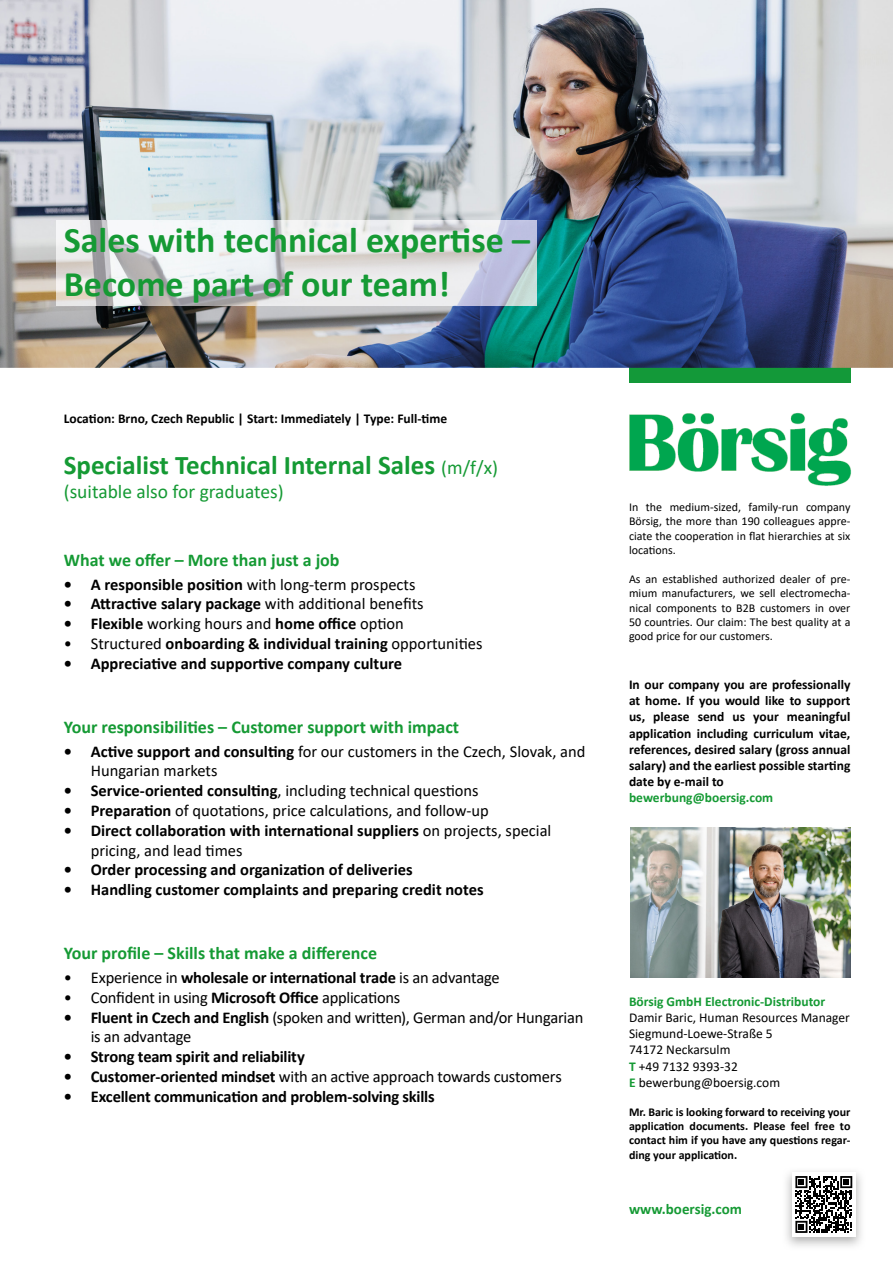
<style>
.page{position:relative;width:893px;height:1263px;background:#fff}
.page>*{position:absolute;margin:0;border:0;box-sizing:border-box;transform-origin:0 0}
.t1{font:700 36px/43.2px "Calibri";color:#159a34}
.t2{font:700 27px "Calibri";color:#159a34}
.t3{font:19.5px "Calibri";color:#159a34}
.t4{font:700 18px "Calibri";color:#159a34}
.t5{font:16.5px/19.8px "Calibri";letter-spacing:-.005em;color:#000}
.t6{font:700 16.5px/19.8px "Calibri";color:#000}
.t7{font:700 15px "Calibri";color:#159a34}
.t8{font:700 13.5px/16.2px "Calibri";color:#000;text-align:justify}
.t9{font:13.5px/16.2px "Calibri";color:#000}
.t10{font:700 13.5px "Calibri";color:#159a34}
.t11{font:12px/14.4px "Calibri";color:#000;text-align:justify}
.t12{font:700 12px/14.4px "Calibri";color:#000;text-align:justify}
.s1{font-weight:400;font-size:19.5px}
.s2{font-weight:700}
.s3{font-weight:400}
.s4{font-weight:700;color:#159a34}
</style>
<div class="page">
<div style="left:629px;top:357px;width:221px;height:26px;background:#139939"></div>
<img style="left:629px;top:412px;width:223px;height:74px">
<img style="left:630px;top:827px;width:220px;height:151px">
<svg style="left:795px;top:1176px;width:57px;height:57px"></svg>
<img style="left:0;top:0;width:893px;height:368px">
<img style="left:57px;top:221px;width:479px;height:84px">
<h1 class="t1" style="left:64px;top:218px;width:468px">Sales with technical expertise –<br>Become part of our team!</h1>
<p class="t8" style="left:64px;top:410px;width:385px">Location: Brno, Czech Republic | Start: Immediately | Type: Full-time</p>
<h2 class="t2" style="left:64px;top:446px;width:436px">Specialist Technical Internal Sales <span class="s1">(m/f/x)</span></h2>
<p class="t3" style="left:64px;top:478px;width:222px">(suitable also for graduates)</p>
<p class="t4" style="left:64px;top:547px;width:277px">What we offer – More than just a job</p>
<p class="t5" style="left:64px;top:574px;width:353px"><span class="s2">• A responsible position</span> with long-term prospects</p>
<p class="t6" style="left:64px;top:594px;width:361px">• Attractive salary package <span class="s3">with additional benefits</span></p>
<p class="t5" style="left:64px;top:613px;width:342px"><span class="s2">• Flexible</span> working hours and <span class="s2">home office</span> option</p>
<p class="t6" style="left:64px;top:633px;width:420px"><span class="s3">• Structured</span> onboarding &amp; individual training <span class="s3">opportunities</span></p>
<p class="t6" style="left:64px;top:653px;width:340px">• Appreciative and supportive company culture</p>
<p class="t4" style="left:64px;top:714px;width:397px">Your responsibilities – Customer support with impact</p>
<p class="t5" style="left:91px;top:741px;width:496px;text-indent:-27px"><span class="s2">• Active support and consulting</span> for our customers in the Czech, Slovak, and<br>Hungarian markets</p>
<p class="t5" style="left:64px;top:780px;width:416px"><span class="s2">• Service-oriented consulting</span>, including technical questions</p>
<p class="t5" style="left:64px;top:800px;width:426px"><span class="s2">• Preparation</span> of quotations, price calculations, and follow-up</p>
<p class="t6" style="left:91px;top:820px;width:462px;text-indent:-27px">• Direct collaboration with international suppliers <span class="s3">on projects, special pricing, and lead times</span></p>
<p class="t6" style="left:64px;top:860px;width:350px">• Order processing and organization of deliveries</p>
<p class="t6" style="left:64px;top:879px;width:421px">• Handling customer complaints and preparing credit notes</p>
<p class="t4" style="left:64px;top:940px;width:315px">Your profile – Skills that make a difference</p>
<p class="t6" style="left:64px;top:967px;width:438px"><span class="s3">• Experience in</span> wholesale or international trade <span class="s3">is an advantage</span></p>
<p class="t5" style="left:64px;top:987px;width:338px">• Confident in using <span class="s2">Microsoft Office</span> applications</p>
<p class="t5" style="left:91px;top:1007px;width:494px;text-indent:-27px"><span class="s2">• Fluent in Czech and English</span> (spoken and written), German and/or Hungarian is an advantage</p>
<p class="t6" style="left:64px;top:1046px;width:243px">• Strong team spirit and reliability</p>
<p class="t5" style="left:64px;top:1066px;width:500px"><span class="s2">• Customer-oriented mindset</span> with an active approach towards customers</p>
<p class="t6" style="left:64px;top:1086px;width:372px">• Excellent communication and problem-solving skills</p>
<p class="t11" style="left:629px;top:499px;width:223px">In the medium-sized, family-run company Börsig, the more than 190 colleagues appre&shy;ciate the cooperation in flat hierarchies at six locations.</p>
<p class="t11" style="left:629px;top:571px;width:223px">As an established authorized dealer of pre&shy;mium manufacturers, we sell electromecha&shy;nical components to B2B customers in over 50 countries. Our claim: The best quality at a good price for our customers.</p>
<p class="t8" style="left:629px;top:676px;width:223px">In our company you are professionally at home. If you would like to support us, please send us your meaningful application including curriculum vitae, references, desired salary (gross annual salary) and the earliest possible starting date by e-mail to</p>
<p class="t10" style="left:629px;top:788px;width:146px">bewerbung@boersig.com</p>
<p class="t10" style="left:629px;top:992px;width:198px">Börsig GmbH Electronic-Distributor</p>
<p class="t9" style="left:629px;top:1009px;width:222px">Damir Baric, Human Resources Manager<br>Siegmund-Loewe-Straße 5<br>74172 Neckarsulm<br><span class="s4">T</span> +49 7132 9393-32<br><span class="s4">E</span> bewerbung@boersig.com</p>
<p class="t12" style="left:629px;top:1104px;width:223px">Mr. Baric is looking forward to receiving your application documents. Please feel free to contact him if you have any questions regar&shy;ding your application.</p>
<p class="t7" style="left:629px;top:1198px;width:114px">www.boersig.com</p>
</div>
